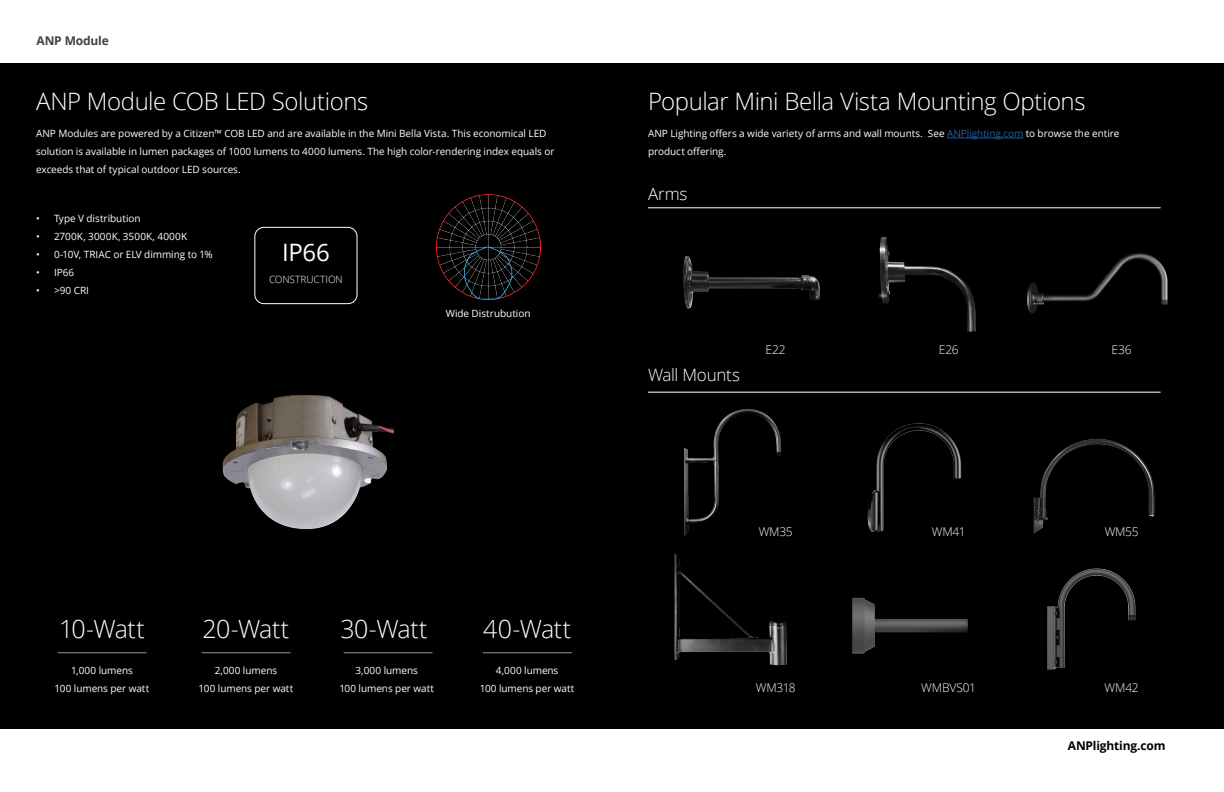
<style>
.page{position:relative;width:1224px;height:792px;background:#fff}
.page>*{position:absolute;margin:0;border:0;box-sizing:border-box;transform-origin:0 0}
.t1{font:300 25px "Open Sans";letter-spacing:-.015em;color:#fff}
.t2{font:300 24px "Open Sans";letter-spacing:-.02em;color:#fff}
.t3{font:24px "Open Sans";color:#fff}
.t4{font:300 17px "Open Sans";letter-spacing:-.015em;color:#fff}
.t5{font:300 12px "Open Sans";letter-spacing:-.01em;color:#fff}
.t6{font:700 12px "Open Sans";letter-spacing:-.015em;color:#000}
.t7{font:700 12px "Open Sans";letter-spacing:-.01em;color:#414042}
.t8{font:10px/18px "Open Sans";letter-spacing:-.005em;color:#fff;text-align:center}
.t9{font:300 10px "Open Sans";letter-spacing:-.005em;color:#fff}
.s1{color:#215e9e}
</style>
<div class="page">
<div style="left:0;top:63px;width:1224px;height:666px;background:#000"></div>
<div style="left:254px;top:227px;width:103px;height:77px;border:1px solid #fff;border-radius:9px"></div>
<img style="left:222px;top:395px;width:171px;height:135px">
<img style="left:436px;top:195px;width:105px;height:104px">
<hr style="left:58px;top:652px;width:89px;height:1px;background:#939598">
<hr style="left:202px;top:652px;width:89px;height:1px;background:#939598">
<hr style="left:344px;top:652px;width:89px;height:1px;background:#939598">
<hr style="left:483px;top:652px;width:89px;height:1px;background:#939598">
<img style="left:683px;top:256px;width:137px;height:53px">
<img style="left:878px;top:237px;width:98px;height:96px">
<img style="left:1027px;top:252px;width:141px;height:62px">
<img style="left:684px;top:408px;width:98px;height:128px">
<img style="left:867px;top:423px;width:95px;height:109px">
<img style="left:1033px;top:438px;width:122px;height:96px">
<hr style="left:648px;top:207px;width:513px;height:1px;background:#fff">
<hr style="left:648px;top:392px;width:513px;height:1px;background:#fff">
<hr style="left:947px;top:138px;width:76px;height:1px;background:#215e9e">
<img style="left:674px;top:553px;width:113px;height:113px">
<img style="left:852px;top:597px;width:116px;height:57px">
<img style="left:1047px;top:568px;width:89px;height:102px">
<p class="t7" style="left:36px;top:32px;width:74px">ANP Module</p>
<h2 class="t2" style="left:36px;top:85px;width:334px">ANP Module COB LED Solutions</h2>
<p class="t8" style="left:36px;top:124px;width:520px;text-align:left">ANP Modules are powered by a Citizen™ COB LED and are available in the Mini Bella Vista. This economical LED solution is available in lumen packages of 1000 lumens to 4000 lumens. The high color-rendering index equals or exceeds that of typical outdoor LED sources.</p>
<p class="t8" style="left:36px;top:209px;width:106px">• Type V distribution</p>
<p class="t8" style="left:36px;top:227px;width:153px">• 2700K, 3000K, 3500K, 4000K</p>
<p class="t8" style="left:36px;top:245px;width:178px">• 0-10V, TRIAC or ELV dimming to 1%</p>
<p class="t8" style="left:36px;top:263px;width:40px">• IP66</p>
<p class="t8" style="left:36px;top:281px;width:55px">• &gt;90 CRI</p>
<p class="t8" style="left:446px;top:304px;width:86px">Wide Distrubution</p>
<h2 class="t3" style="left:282px;top:236px;width:49px">IP66</h2>
<p class="t9" style="left:269px;top:272px;width:75px">CONSTRUCTION</p>
<h1 class="t1" style="left:59px;top:612px;width:87px">10-Watt</h1>
<p class="t8" style="left:55px;top:662px;width:96px">1,000 lumens<br>100 lumens per watt</p>
<h1 class="t1" style="left:203px;top:612px;width:88px">20-Watt</h1>
<p class="t8" style="left:199px;top:662px;width:96px">2,000 lumens<br>100 lumens per watt</p>
<h1 class="t1" style="left:340px;top:612px;width:89px">30-Watt</h1>
<p class="t8" style="left:339px;top:662px;width:96px">3,000 lumens<br>100 lumens per watt</p>
<h1 class="t1" style="left:483px;top:612px;width:89px">40-Watt</h1>
<p class="t8" style="left:480px;top:662px;width:96px">4,000 lumens<br>100 lumens per watt</p>
<h2 class="t2" style="left:648px;top:85px;width:439px">Popular Mini Bella Vista Mounting Options</h2>
<p class="t8" style="left:648px;top:124px;width:473px;text-align:left">ANP Lighting offers a wide variety of arms and wall mounts. See <span class="s1">ANPlighting.com</span> to browse the entire product offering.</p>
<h3 class="t4" style="left:648px;top:182px;width:41px">Arms</h3>
<h3 class="t4" style="left:648px;top:363px;width:93px">Wall Mounts</h3>
<p class="t5" style="left:766px;top:342px;width:22px">E22</p>
<p class="t5" style="left:939px;top:342px;width:21px">E26</p>
<p class="t5" style="left:1112px;top:342px;width:22px">E36</p>
<p class="t5" style="left:759px;top:523px;width:36px">WM35</p>
<p class="t5" style="left:932px;top:523px;width:35px">WM41</p>
<p class="t5" style="left:1105px;top:523px;width:35px">WM55</p>
<p class="t5" style="left:756px;top:680px;width:41px">WM318</p>
<p class="t5" style="left:921px;top:680px;width:56px">WMBVS01</p>
<p class="t5" style="left:1105px;top:680px;width:36px">WM42</p>
<p class="t6" style="left:1068px;top:738px;width:99px">ANPlighting.com</p>
</div>
